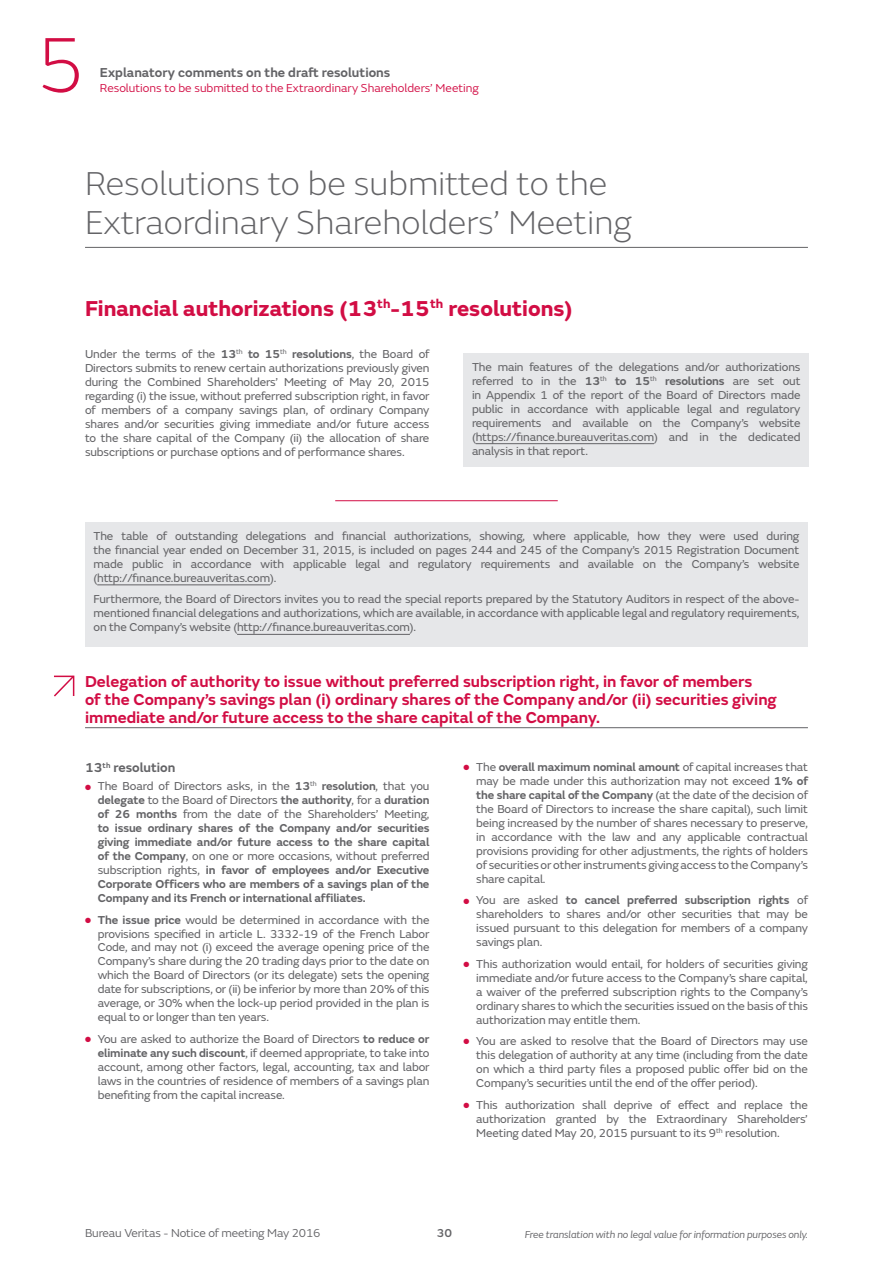
<style>
.page{position:relative;width:893px;height:1263px;background:#fff}
.page>*{position:absolute;margin:0;border:0;box-sizing:border-box;transform-origin:0 0}
.t1{font:200 81px "FS Emeric";color:#d20d44}
.t2{font:200 34.5px/39px "FS Emeric";color:#636366}
.t3{font:700 22.5px "FS Emeric";color:#d20d44}
.t4{font:600 16.5px/18px "FS Emeric";color:#d20d44}
.t5{font:600 13.5px "FS Emeric";color:#636366}
.t6{font:12px/14px "FS Emeric";letter-spacing:-.01em;color:#636366;text-align:justify}
.t7{font:600 12px/14px "FS Emeric";letter-spacing:-.01em;color:#636366;text-align:justify}
.t8{font:12px "FS Emeric";color:#d20d44}
.t9{font:12px "FS Emeric";letter-spacing:-.01em;color:#636366}
.t10{font:500 12px "FS Emeric";color:#636366}
.t11{font:italic 10.5px "FS Emeric";letter-spacing:-.01em;color:#636366}
.s1{font-weight:600}
.s2{color:#d20d44}
.s3{font-weight:400}
</style>
<div class="page">
<svg style="left:54px;top:675px;width:21px;height:22px"></svg>
<hr style="left:85px;top:247px;width:723px;height:1px;background:#636366">
<div style="left:463px;top:354px;width:346px;height:113px;background:#e6e7e9"></div>
<hr style="left:476px;top:443px;width:178px;height:1px;background:#636366">
<hr style="left:85px;top:727px;width:723px;height:1px;background:#636366">
<div style="left:85px;top:523px;width:723px;height:124px;background:#e6e7e9"></div>
<hr style="left:97px;top:585px;width:173px;height:1px;background:#636366">
<hr style="left:237px;top:634px;width:173px;height:1px;background:#636366">
<hr style="left:335px;top:500px;width:223px;height:1px;background:#d20d44">
<h1 class="t1" style="left:37px;top:34px;width:50px">5</h1>
<p class="t5" style="left:100px;top:67px;width:292px">Explanatory comments on the draft resolutions</p>
<p class="t8" style="left:100px;top:83px;width:380px">Resolutions to be submitted to the Extraordinary Shareholders’ Meeting</p>
<h2 class="t2" style="left:85px;top:168px;width:548px">Resolutions to be submitted to the<br>Extraordinary Shareholders’ Meeting</h2>
<h3 class="t3" style="left:85px;top:299px;width:489px">Financial authorizations (13<sup>th</sup>-15<sup>th</sup> resolutions)</h3>
<p class="t6" style="left:85px;top:349px;width:346px">Under the terms of the <span class="s1">13</span><sup>th</sup> <span class="s1">to 15</span><sup>th</sup> <span class="s1">resolutions</span>, the Board of Directors submits to renew certain authorizations previously given during the Combined Shareholders’ Meeting of May 20, 2015 regarding (i) the issue, without preferred subscription right, in favor of members of a company savings plan, of ordinary Company shares and/or securities giving immediate and/or future access to the share capital of the Company (ii) the allocation of share subscriptions or purchase options and of performance shares.</p>
<p class="t6" style="left:472px;top:361px;width:330px">The main features of the delegations and/or authorizations referred to in the <span class="s1">13</span><sup>th</sup> <span class="s1">to 15</span><sup>th</sup> <span class="s1">resolutions</span> are set out in Appendix 1 of the report of the Board of Directors made public in accordance with applicable legal and regulatory requirements and available on the Company’s website (https://finance.bureauveritas.com) and in the dedicated analysis in that report.</p>
<p class="t6" style="left:94px;top:530px;width:707px">The table of outstanding delegations and financial authorizations, showing, where applicable, how they were used during the financial year ended on December 31, 2015, is included on pages 244 and 245 of the Company’s 2015 Registration Document made public in accordance with applicable legal and regulatory requirements and available on the Company’s website (http://finance.bureauveritas.com).</p>
<p class="t6" style="left:94px;top:594px;width:707px">Furthermore, the Board of Directors invites you to read the special reports prepared by the Statutory Auditors in respect of the above&shy;mentioned financial delegations and authorizations, which are available, in accordance with applicable legal and regulatory requirements, on the Company’s website (http://finance.bureauveritas.com).</p>
<p class="t4" style="left:85px;top:674px;width:693px">Delegation of authority to issue without preferred subscription right, in favor of members<br>of the C ompany’s savings plan (i) ordinary shares of the Company and/or (ii) securities giving immediate and/or future access to the share capital of the Company.</p>
<p class="t5" style="left:85px;top:762px;width:92px">13<sup>th</sup> resolution</p>
<p class="t7" style="left:98px;top:780px;width:333px;text-indent:-13px"><span class="s2">●</span> <span class="s3">The Board of Directors asks, in the</span> 13<sup>th</sup> resolution<span class="s3">, that you </span>delegate <span class="s3">to the Board of Directors</span> the authority<span class="s3">, for a</span> duration of 26 months <span class="s3">from the date of the Shareholders’ Meeting, </span>to issue ordinary shares of the Company and/or securities giving immediate and/or future access to the share capital of the Company<span class="s3">, on one or more occasions, without preferred subscription rights,</span> in favor of employees and/or Executive Corporate Officers who are members of a savings plan of the Company and its French or international affiliates.</p>
<p class="t6" style="left:98px;top:914px;width:333px;text-indent:-13px"><span class="s2">●</span> <span class="s1">The issue price</span> would be determined in accordance with the provisions specified in article L. 3332-19 of the French Labor Code, and may not (i) exceed the average opening price of the Company’s share during the 20 trading days prior to the date on which the Board of Directors (or its delegate) sets the opening date for subscriptions, or (ii) be inferior by more than 20% of this average, or 30% when the lock-up period provided in the plan is equal to or longer than ten years.</p>
<p class="t6" style="left:98px;top:1033px;width:333px;text-indent:-13px"><span class="s2">●</span> You are asked to authorize the Board of Directors <span class="s1">to reduce or eliminate any such discount</span>, if deemed appropriate, to take into account, among other factors, legal, accounting, tax and labor laws in the countries of residence of members of a savings plan benefiting from the capital increase.</p>
<p class="t6" style="left:476px;top:761px;width:333px;text-indent:-13px"><span class="s2">●</span> The <span class="s1">overall maximum nominal amount</span> of capital increases that may be made under this authorization may not exceed <span class="s1">1% of the share capital of the Company</span> (at the date of the decision of the Board of Directors to increase the share capital), such limit being increased by the number of shares necessary to preserve, in accordance with the law and any applicable contractual provisions providing for other adjustments, the rights of holders of securities or other instruments giving access to the Company’s share capital.</p>
<p class="t6" style="left:476px;top:894px;width:333px;text-indent:-13px"><span class="s2">●</span> You are asked <span class="s1">to cancel preferred subscription rights</span> of shareholders to shares and/or other securities that may be issued pursuant to this delegation for members of a company savings plan.</p>
<p class="t6" style="left:476px;top:958px;width:333px;text-indent:-13px"><span class="s2">●</span> This authorization would entail, for holders of securities giving immediate and/or future access to the Company’s share capital, a waiver of the preferred subscription rights to the Company’s ordinary shares to which the securities issued on the basis of this authorization may entitle them.</p>
<p class="t6" style="left:476px;top:1035px;width:333px;text-indent:-13px"><span class="s2">●</span> You are asked to resolve that the Board of Directors may use this delegation of authority at any time (including from the date on which a third party files a proposed public offer bid on the Company’s securities until the end of the offer period).</p>
<p class="t6" style="left:476px;top:1099px;width:333px;text-indent:-13px"><span class="s2">●</span> This authorization shall deprive of effect and replace the authorization granted by the Extraordinary Shareholders’ Meeting dated May 20, 2015 pursuant to its 9<sup>th</sup> resolution.</p>
<p class="t9" style="left:85px;top:1228px;width:237px">Bureau Veritas - Notice of meeting May 2016</p>
<p class="t10" style="left:437px;top:1228px;width:17px">30</p>
<p class="t11" style="left:525px;top:1230px;width:285px">Free translation with no legal value for information purposes only.</p>
</div>
